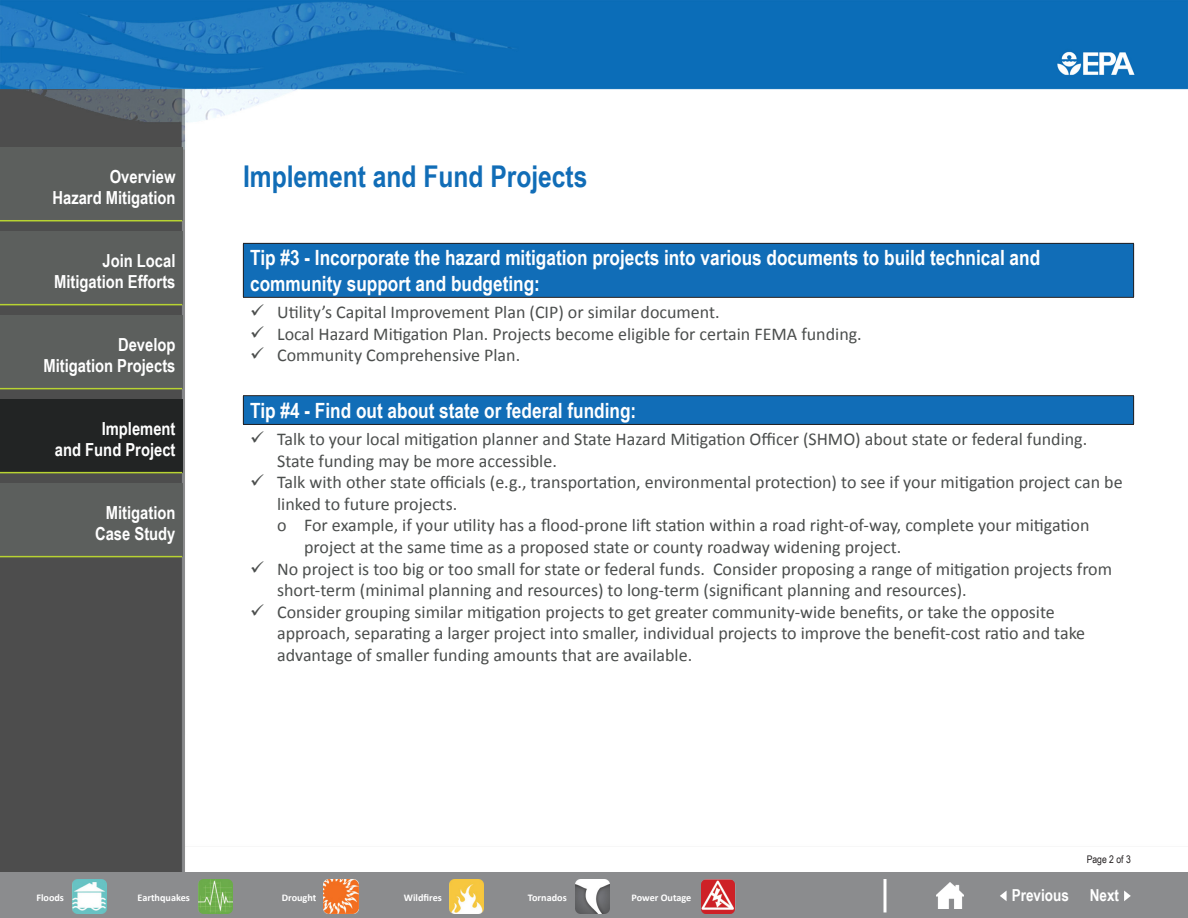
<style>
.page{position:relative;width:1188px;height:918px;background:#fff}
.page>*{position:absolute;margin:0;border:0;box-sizing:border-box;transform-origin:0 0}
.t1{font:700 30px "Arial Narrow";color:#116db7}
.t2{font:700 21px/25.2px "Arial Narrow";color:#fff}
.t3{font:18px/21.6px "Calibri";color:#4b4e4d}
.t4{font:700 18px/21.6px "Arial Narrow";color:#fff;text-align:right}
.t5{font:700 16.5px "Arial Narrow";color:#fff}
.t6{font:10.5px "Arial Narrow";color:#231f20}
.t7{font:700 10.2px "Calibri";color:#fff}
</style>
<div class="page">
<img style="left:0;top:0;width:1188px;height:873px">
<div style="left:0;top:873px;width:1188px;height:45px;background:#8b8c8e"></div>
<div style="left:0;top:147px;width:182px;height:74px;background:#5c5f5d"></div>
<hr style="left:0;top:220px;width:182px;height:1px;background:#b8d332">
<div style="left:0;top:231px;width:182px;height:74px;background:#5c5f5d"></div>
<hr style="left:0;top:304px;width:182px;height:1px;background:#b8d332">
<div style="left:0;top:315px;width:182px;height:74px;background:#5c5f5d"></div>
<hr style="left:0;top:388px;width:182px;height:1px;background:#b8d332">
<div style="left:0;top:399px;width:182px;height:74px;background:#222424"></div>
<hr style="left:0;top:472px;width:182px;height:1px;background:#b8d332">
<div style="left:0;top:483px;width:182px;height:74px;background:#5c5f5d"></div>
<hr style="left:0;top:556px;width:182px;height:1px;background:#b8d332">
<div style="left:243px;top:243px;width:891px;height:54px;background:#116db7"></div>
<hr style="left:243px;top:243px;width:891px;height:1px;background:#231f20">
<hr style="left:243px;top:244px;width:1px;height:53px;background:#231f20">
<hr style="left:1133px;top:244px;width:1px;height:53px;background:#231f20">
<hr style="left:243px;top:297px;width:891px;height:1px;background:#231f20">
<div style="left:243px;top:396px;width:891px;height:28px;background:#116db7"></div>
<hr style="left:243px;top:395px;width:891px;height:1px;background:#231f20">
<svg style="left:243px;top:396px;width:1px;height:28px"></svg>
<svg style="left:1133px;top:396px;width:1px;height:28px"></svg>
<hr style="left:243px;top:424px;width:891px;height:1px;background:#231f20">
<img style="left:324px;top:879px;width:34px;height:34px">
<img style="left:72px;top:879px;width:35px;height:34px">
<img style="left:198px;top:879px;width:34px;height:34px">
<img style="left:575px;top:879px;width:35px;height:34px">
<img style="left:701px;top:879px;width:35px;height:34px">
<img style="left:450px;top:879px;width:34px;height:34px">
<hr style="left:884px;top:879px;width:2px;height:33px;background:#fff">
<svg style="left:1000px;top:891px;width:7px;height:10px"></svg>
<svg style="left:1124px;top:891px;width:7px;height:10px"></svg>
<img style="left:936px;top:882px;width:27px;height:27px">
<p class="t4" style="left:110px;top:165px;width:67px">Overview</p>
<h1 class="t1" style="left:243px;top:154px;width:346px">Implement and Fund Projects</h1>
<p class="t4" style="left:52px;top:186px;width:125px">Hazard Mitigation</p>
<p class="t4" style="left:54px;top:249px;width:123px">Join Local<br>Mitigation Efforts</p>
<p class="t4" style="left:43px;top:333px;width:134px">Develop<br>Mitigation Projects</p>
<p class="t4" style="left:55px;top:417px;width:122px">Implement<br>and Fund Project</p>
<p class="t4" style="left:95px;top:501px;width:82px;text-align:center">Mitigation<br>Case Study</p>
<h3 class="t2" style="left:250px;top:244px;width:792px">Tip #3 - Incorporate the hazard mitigation projects into various documents to build technical and community support and budgeting:</h3>
<p class="t3" style="left:250px;top:301px;width:471px">✓ Utility’s Capital Improvement Plan (CIP) or similar document.</p>
<p class="t3" style="left:250px;top:323px;width:613px">✓ Local Hazard Mitigation Plan. Projects become eligible for certain FEMA funding.</p>
<p class="t3" style="left:250px;top:344px;width:272px">✓ Community Comprehensive Plan.</p>
<h3 class="t2" style="left:250px;top:397px;width:388px">Tip #4 - Find out about state or federal funding:</h3>
<p class="t3" style="left:277px;top:428px;width:812px;text-indent:-27px">✓ Talk to your local mitigation planner and State Hazard Mitigation Officer (SHMO) about state or federal funding.<br>State funding may be more accessible.</p>
<p class="t3" style="left:277px;top:472px;width:847px;text-indent:-27px">✓ Talk with other state officials (e.g., transportation, environmental protection) to see if your mitigation project can be linked to future projects.</p>
<p class="t3" style="left:304px;top:515px;width:787px;text-indent:-27px">o For example, if your utility has a flood-prone lift station within a road right-of-way, complete your mitigation project at the same time as a proposed state or county roadway widening project.</p>
<p class="t3" style="left:277px;top:558px;width:837px;text-indent:-27px">✓ No project is too big or too small for state or federal funds. Consider proposing a range of mitigation projects from short-term (minimal planning and resources) to long-term (significant planning and resources).</p>
<p class="t3" style="left:277px;top:601px;width:810px;text-indent:-27px">✓ Consider grouping similar mitigation projects to get greater community-wide benefits, or take the opposite approach, separating a larger project into smaller, individual projects to improve the benefit-cost ratio and take advantage of smaller funding amounts that are available.</p>
<p class="t6" style="left:1087px;top:851px;width:46px">Page 2 of 3</p>
<p class="t7" style="left:36px;top:891px;width:29px">Floods</p>
<p class="t7" style="left:138px;top:891px;width:54px">Earthquakes</p>
<p class="t7" style="left:282px;top:891px;width:36px">Drought</p>
<p class="t7" style="left:404px;top:891px;width:40px">Wildfires</p>
<p class="t7" style="left:528px;top:891px;width:40px">Tornados</p>
<p class="t7" style="left:631px;top:891px;width:61px">Power Outage</p>
<p class="t5" style="left:1012px;top:883px;width:59px">Previous</p>
<p class="t5" style="left:1090px;top:883px;width:31px">Next</p>
</div>
